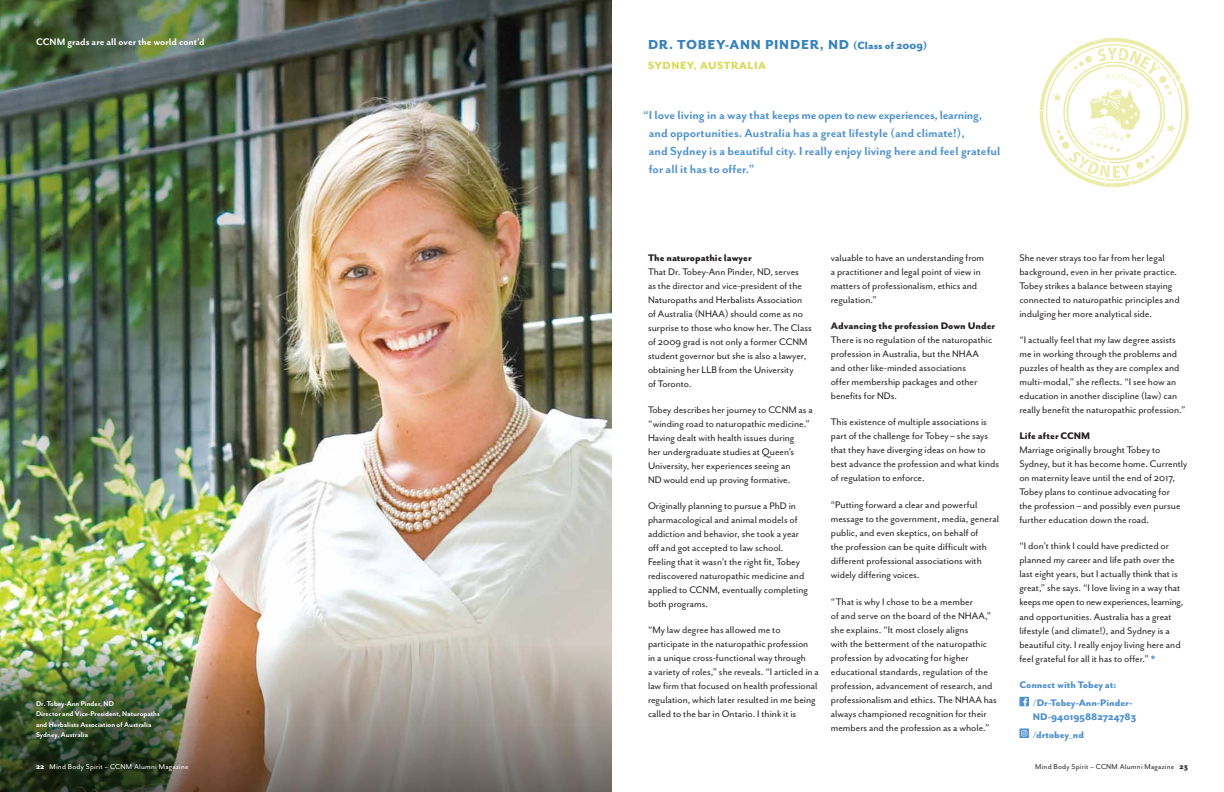
<style>
.page{position:relative;width:1224px;height:792px;background:#fff}
.page>*{position:absolute;margin:0;border:0;box-sizing:border-box;transform-origin:0 0}
.t1{font:800 15px "Mr Eaves San OT";letter-spacing:.05em;color:#3883bb}
.t2{font:700 13.5px/18px "Mr Eaves San OT";color:#5091cd}
.t3{font:800 12px "Mr Eaves San OT";letter-spacing:.05em;color:#d9da55}
.t4{font:11px/14px "Mr Eaves San OT";color:#231f20}
.t5{font:800 11px/18.3px "Mr Eaves San OT";color:#5091cd}
.t6{font:800 11px "Mr Eaves San OT";color:#231f20}
.t7{font:700 11px "Mr Eaves San OT";color:#fff}
.t8{font:8.2px "Mr Eaves San OT";letter-spacing:.03em;color:#231f20}
.t9{font:8.2px "Mr Eaves San OT";letter-spacing:.03em;color:#fff}
.t10{font:700 8px/10.5px "Mr Eaves San OT";color:#fff}
.s1{font-weight:800}
.s2{font-size:12px}
.s3{font-weight:800;color:#5091cd}
</style>
<div class="page">
<img style="left:0;top:0;width:612px;height:625px">
<svg style="left:1040px;top:38px;width:149px;height:149px"></svg>
<div style="left:1019px;top:697px;width:10px;height:9px;background:#5091cd"></div>
<svg style="left:1023px;top:698px;width:4px;height:8px"></svg>
<svg style="left:1019px;top:728px;width:10px;height:10px"></svg>
<svg style="left:1021px;top:730px;width:6px;height:6px"></svg>
<img style="left:0;top:625px;width:612px;height:167px">
<p class="t7" style="left:36px;top:36px;width:170px">CCNM grads are all over the world cont’d</p>
<p class="t10" style="left:36px;top:698px;width:125px">Dr. Tobey-Ann Pinder, ND<br>Director and Vice-President, Naturopaths and Herbalists Association of Australia<br>Sydney, Australia</p>
<p class="t9" style="left:36px;top:762px;width:154px"><span class="s1">22</span> Mind Body Spirit – CCNM Alumni Magazine</p>
<h1 class="t1" style="left:648px;top:36px;width:281px">Dr. TOBEY-ANN PINDER, ND <span class="s2">(Class of 2009)</span></h1>
<p class="t3" style="left:648px;top:59px;width:113px">Syd ney, Australia</p>
<p class="t2" style="left:649px;top:106px;width:353px;text-indent:-6px">“I love living in a way that keeps me open to new experiences, learning, and opportunities. Australia has a great lifestyle (and climate!),<br>and Sydney is a beautiful city. I really enjoy living here and feel grateful for all it has to offer.”</p>
<p class="t6" style="left:648px;top:251px;width:105px">The naturopathic lawyer</p>
<p class="t4" style="left:648px;top:265px;width:165px">That Dr. Tobey-Ann Pinder, ND, serves<br>as the director and vice-president of the Naturopaths and Herbalists Association of Australia (NHAA) should come as no surprise to those who know her. The Class of 2009 grad is not only a former CCNM student governor but she is also a lawyer, obtaining her LLB from the University<br>of Toronto.</p>
<p class="t4" style="left:648px;top:403px;width:166px">Tobey describes her journey to CCNM as a “winding road to naturopathic medicine.” Having dealt with health issues during<br>her undergraduate studies at Queen’s University, her experiences seeing an<br>ND would end up proving formative.</p>
<p class="t4" style="left:648px;top:499px;width:162px">Originally planning to pursue a PhD in pharmacological and animal models of addiction and behavior, she took a year off and got accepted to law school.<br>Feeling that it wasn’t the right fit, Tobey rediscovered naturopathic medicine and applied to CCNM, eventually completing both programs.</p>
<p class="t4" style="left:648px;top:623px;width:172px">“My law degree has allowed me to participate in the naturopathic profession<br>in a unique cross-functional way through<br>a variety of roles,” she reveals. “I articled in a law firm that focused on health professional regulation, which later resulted in me being called to the bar in Ontario. I think it is</p>
<p class="t4" style="left:831px;top:251px;width:155px">valuable to have an understanding from a practitioner and legal point of view in matters of professionalism, ethics and regulation.”</p>
<p class="t6" style="left:831px;top:320px;width:166px">Advancing the profession Down Under</p>
<p class="t4" style="left:831px;top:333px;width:163px">There is no regulation of the naturopathic profession in Australia, but the NHAA and other like-minded associations<br>offer membership packages and other benefits for NDs.</p>
<p class="t4" style="left:831px;top:415px;width:170px">This existence of multiple associations is part of the challenge for Tobey – she says that they have diverging ideas on how to best advance the profession and what kinds of regulation to enforce.</p>
<p class="t4" style="left:831px;top:498px;width:170px">“Putting forward a clear and powerful message to the government, media, general public, and even skeptics, on behalf of<br>the profession can be quite difficult with different professional associations with widely differing voices.</p>
<p class="t4" style="left:831px;top:595px;width:168px">“That is why I chose to be a member<br>of and serve on the board of the NHAA,” she explains. “It most closely aligns<br>with the betterment of the naturopathic profession by advocating for higher educational standards, regulation of the profession, advancement of research, and professionalism and ethics. The NHAA has always championed recognition for their members and the profession as a whole.”</p>
<p class="t4" style="left:1019px;top:251px;width:162px">She never strays too far from her legal background, even in her private practice.<br>Tobey strikes a balance between staying connected to naturopathic principles and indulging her more analytical side.</p>
<p class="t4" style="left:1019px;top:333px;width:168px">“I actually feel that my law degree assists me in working through the problems and puzzles of health as they are complex and multi-modal,” she reflects. “I see how an education in another discipline (law) can really benefit the naturopathic profession.”</p>
<p class="t6" style="left:1019px;top:430px;width:72px">Life after CCNM</p>
<p class="t4" style="left:1019px;top:443px;width:170px">Marriage originally brought Tobey to Sydney, but it has become home. Currently on maternity leave until the end of 2017, Tobey plans to continue advocating for<br>the profession – and possibly even pursue further education down the road.</p>
<p class="t4" style="left:1019px;top:539px;width:166px">“I don’t think I could have predicted or planned my career and life path over the last eight years, but I actually think that is great,” she says. “I love living in a way that keeps me open to new experiences, learning, and opportunities. Australia has a great lifestyle (and climate!), and Sydney is a beautiful city. I really enjoy living here and feel grateful for all it has to offer.” <span class="s3">*</span></p>
<p class="t5" style="left:1033px;top:675px;width:101px;text-indent:-13px">Connect with Tobey at: /Dr-Tobey-Ann-Pinder-</p>
<p class="t5" style="left:1033px;top:708px;width:105px;line-height:17.6px">ND-940195882724783 /drtobey_nd</p>
<p class="t8" style="left:1035px;top:762px;width:154px">Mind Body Spirit – CCNM Alumni Magazine <span class="s1">23</span></p>
</div>
